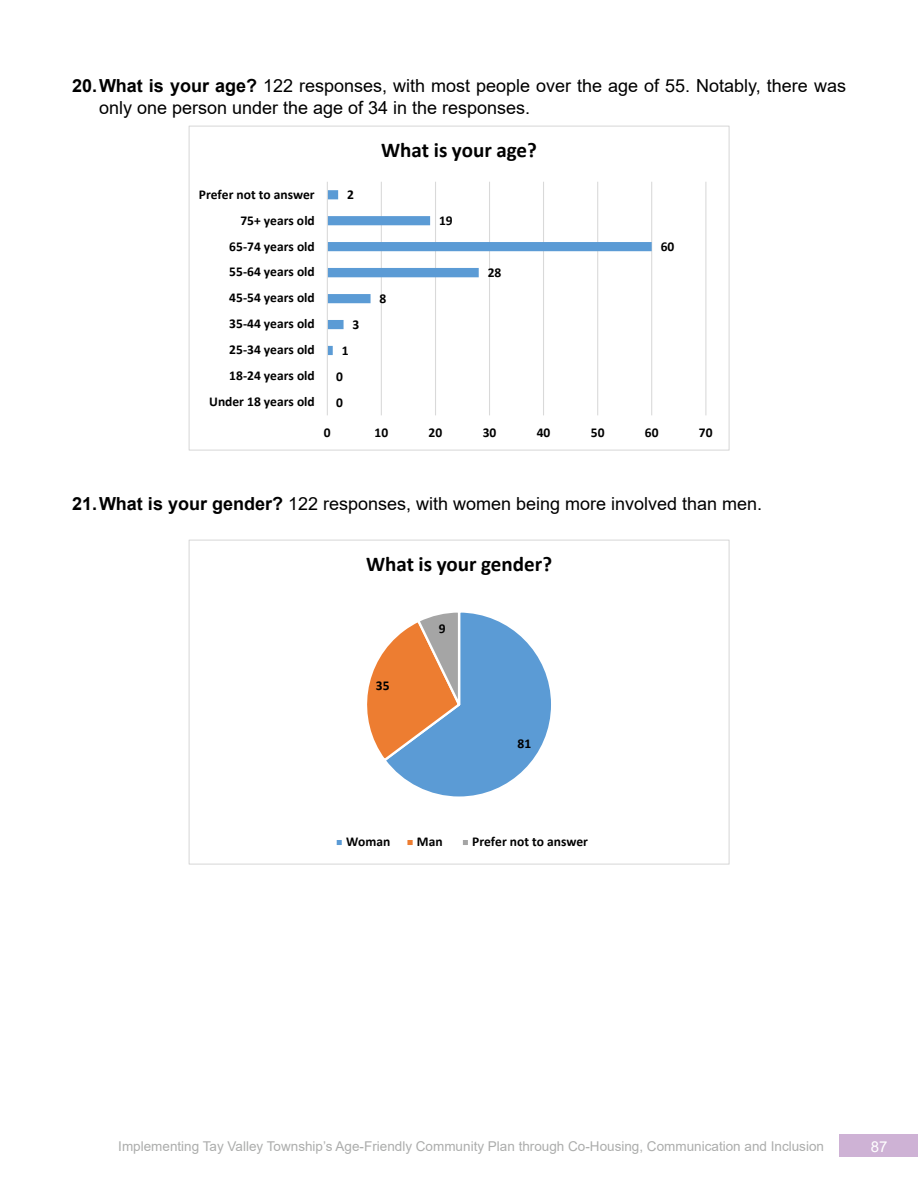
<style>
.page{position:relative;width:918px;height:1188px;background:#fff}
.page>*{position:absolute;margin:0;border:0;box-sizing:border-box;transform-origin:0 0}
.t1{font:700 21px "Calibri";color:#000}
.t2{font:18px/21.6px "Arial";color:#000}
.t3{font:15px "Arial";color:#fff}
.t4{font:700 13.5px "Calibri";color:#000}
.t5{font:13.5px "Arial";color:#acadac}
.s1{font-weight:700}
</style>
<div class="page">
<div style="left:839px;top:1135px;width:79px;height:22px;background:#ceb2d5"></div>
<hr style="left:381px;top:182px;width:1px;height:233px;background:#d9d9d9">
<hr style="left:435px;top:182px;width:1px;height:233px;background:#d9d9d9">
<hr style="left:489px;top:182px;width:1px;height:233px;background:#d9d9d9">
<hr style="left:543px;top:182px;width:1px;height:233px;background:#d9d9d9">
<hr style="left:597px;top:182px;width:1px;height:233px;background:#d9d9d9">
<hr style="left:651px;top:182px;width:1px;height:233px;background:#d9d9d9">
<hr style="left:705px;top:182px;width:1px;height:233px;background:#d9d9d9">
<svg style="left:328px;top:190px;width:324px;height:165px"></svg>
<hr style="left:327px;top:182px;width:1px;height:233px;background:#d9d9d9">
<svg style="left:367px;top:612px;width:184px;height:185px"></svg>
<div style="left:336px;top:839px;width:7px;height:7px;background:#5b9bd5"></div>
<div style="left:334px;top:838px;width:10px;height:9px;border:2px solid #fff"></div>
<div style="left:406px;top:839px;width:8px;height:7px;background:#ed7d31"></div>
<div style="left:405px;top:838px;width:10px;height:9px;border:2px solid #fff"></div>
<div style="left:462px;top:839px;width:7px;height:7px;background:#a5a5a5"></div>
<div style="left:461px;top:838px;width:9px;height:9px;border:2px solid #fff"></div>
<p class="t2" style="left:99px;top:75px;width:749px;text-indent:-27px"><span class="s1">20.What is your age?</span> 122 responses, with most people over the age of 55. Notably, there was only one person under the age of 34 in the responses.</p>
<p class="t1" style="left:381px;top:136px;width:157px">What is your age?</p>
<p class="t4" style="left:199px;top:185px;width:117px">Prefer not to answer</p>
<p class="t4" style="left:347px;top:185px;width:8px">2</p>
<p class="t4" style="left:240px;top:211px;width:76px">75+ years old</p>
<p class="t4" style="left:439px;top:211px;width:15px">19</p>
<p class="t4" style="left:229px;top:237px;width:87px">65-74 years old</p>
<p class="t4" style="left:661px;top:237px;width:15px">60</p>
<p class="t4" style="left:229px;top:262px;width:87px">55-64 years old</p>
<p class="t4" style="left:488px;top:263px;width:15px">28</p>
<p class="t4" style="left:229px;top:288px;width:87px">45-54 years old</p>
<p class="t4" style="left:380px;top:289px;width:8px">8</p>
<p class="t4" style="left:229px;top:314px;width:87px">35-44 years old</p>
<p class="t4" style="left:353px;top:315px;width:8px">3</p>
<p class="t4" style="left:229px;top:340px;width:87px">25-34 years old</p>
<p class="t4" style="left:342px;top:341px;width:8px">1</p>
<p class="t4" style="left:229px;top:366px;width:87px">18-24 years old</p>
<p class="t4" style="left:336px;top:367px;width:8px">0</p>
<p class="t4" style="left:209px;top:392px;width:107px">Under 18 years old</p>
<p class="t4" style="left:336px;top:393px;width:8px">0</p>
<p class="t4" style="left:324px;top:423px;width:8px">0</p>
<p class="t4" style="left:375px;top:423px;width:15px">10</p>
<p class="t4" style="left:429px;top:423px;width:15px">20</p>
<p class="t4" style="left:483px;top:423px;width:15px">30</p>
<p class="t4" style="left:537px;top:423px;width:15px">40</p>
<p class="t4" style="left:591px;top:423px;width:15px">50</p>
<p class="t4" style="left:645px;top:423px;width:15px">60</p>
<p class="t4" style="left:699px;top:423px;width:15px">70</p>
<p class="t2" style="left:72px;top:493px;width:692px"><span class="s1">21.What is your gender?</span> 122 responses, with women being more involved than men.</p>
<p class="t1" style="left:366px;top:550px;width:188px">What is your gender?</p>
<p class="t4" style="left:376px;top:676px;width:15px">35</p>
<p class="t4" style="left:439px;top:619px;width:8px">9</p>
<p class="t4" style="left:518px;top:734px;width:15px">81</p>
<p class="t4" style="left:346px;top:832px;width:46px">Woman</p>
<p class="t4" style="left:417px;top:832px;width:27px">Man</p>
<p class="t4" style="left:472px;top:832px;width:117px">Prefer not to answer</p>
<p class="t5" style="left:118px;top:1137px;width:707px">Implementing Tay Valley Township’s Age-Friendly Community Plan through Co-Housing, Communication and Inclusion</p>
<p class="t3" style="left:871px;top:1136px;width:18px">87</p>
</div>
